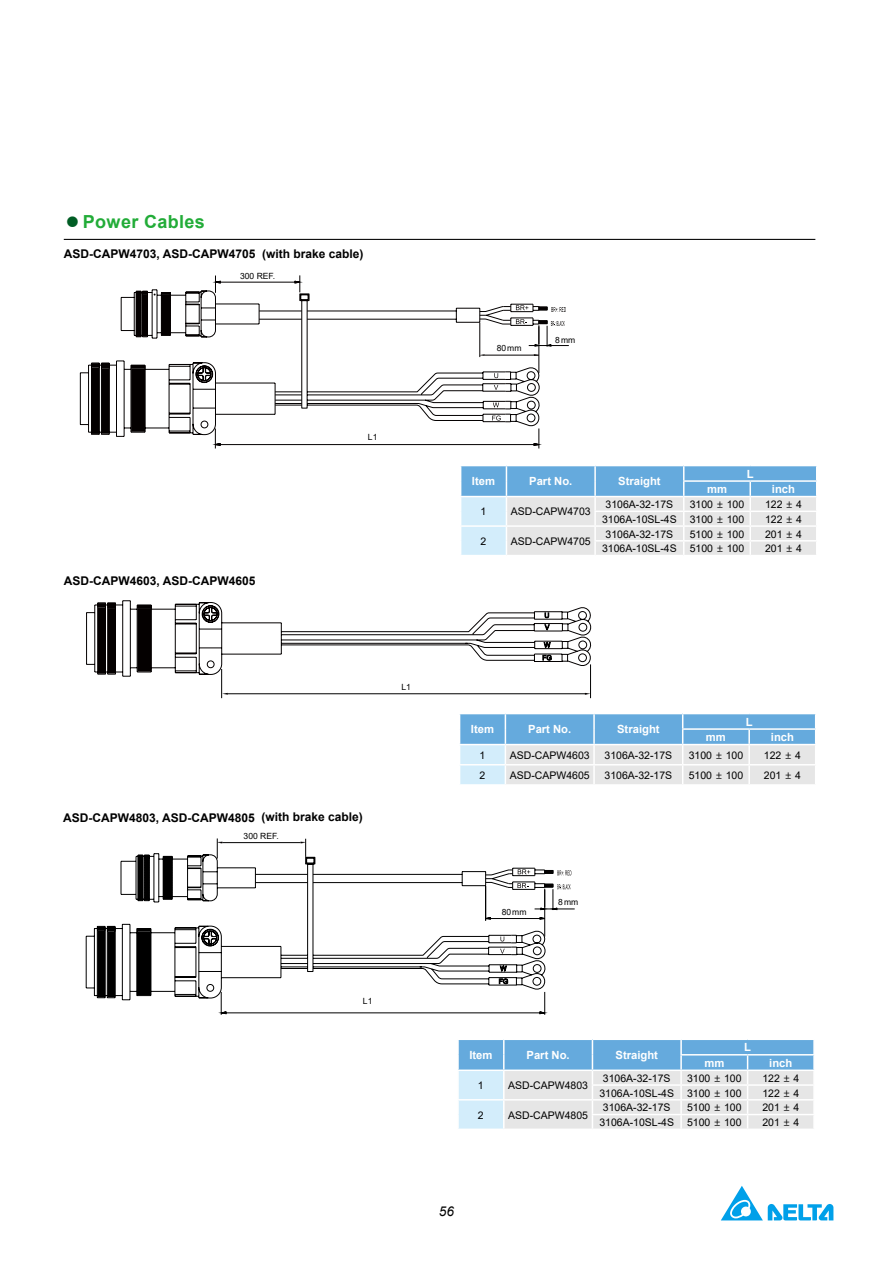
<style>
.page{position:relative;width:893px;height:1263px;background:#fff}
.page>*{position:absolute;margin:0;border:0;box-sizing:border-box;transform-origin:0 0}
.t1{font:700 18px "Arial";letter-spacing:.02em;color:#22ac38}
.t2{font:italic 13.5px "Arial";color:#000}
.t3{font:700 12px "Arial";color:#000}
.t4{font:700 11.25px "Arial";color:#fff}
.t5{font:10.5px "Arial";color:#000}
.t6{font:8.55px "Arial";color:#000}
.s1{font-family:"Microsoft Jheng Hei";font-size:13.5px;color:#005d24}
.s2{font-family:"Microsoft Jheng Hei"}
</style>
<div class="page">
<svg style="left:721px;top:1186px;width:112px;height:34px"></svg>
<hr style="left:64px;top:239px;width:751px;height:1px;background:#000">
<svg style="left:80px;top:360px;width:73px;height:77px"></svg>
<svg style="left:153px;top:275px;width:389px;height:174px"></svg>
<svg style="left:214px;top:443px;width:7px;height:3px"></svg>
<svg style="left:533px;top:443px;width:7px;height:3px"></svg>
<svg style="left:492px;top:416px;width:9px;height:5px"></svg>
<svg style="left:195px;top:365px;width:18px;height:64px"></svg>
<svg style="left:120px;top:280px;width:449px;height:67px"></svg>
<hr style="left:479px;top:323px;width:1px;height:34px;background:#040000">
<hr style="left:485px;top:355px;width:54px;height:1px;background:#040000">
<svg style="left:460px;top:465px;width:357px;height:90px;background:#bed6e7"></svg>
<svg style="left:86px;top:600px;width:506px;height:98px"></svg>
<svg style="left:459px;top:713px;width:357px;height:71px;background:#b3d0e5"></svg>
<svg style="left:85px;top:923px;width:131px;height:77px"></svg>
<svg style="left:216px;top:838px;width:332px;height:176px"></svg>
<svg style="left:220px;top:1011px;width:7px;height:4px"></svg>
<svg style="left:539px;top:1011px;width:7px;height:4px"></svg>
<svg style="left:498px;top:965px;width:11px;height:20px"></svg>
<svg style="left:201px;top:928px;width:18px;height:64px"></svg>
<svg style="left:120px;top:853px;width:455px;height:68px"></svg>
<svg style="left:458px;top:1039px;width:356px;height:89px;background:#bdd5e6"></svg>
<h1 class="t1" style="left:66px;top:210px;width:141px"><span class="s1">●</span> Power Cables</h1>
<p class="t3" style="left:64px;top:245px;width:301px">ASD-CAPW4703, ASD-CAPW4705 (with brake cable)</p>
<p class="t6" style="left:240px;top:270px;width:37px">300 REF.</p>
<p class="t3" style="left:64px;top:572px;width:193px">ASD-CAPW4603, ASD-CAPW4605</p>
<p class="t6" style="left:368px;top:431px;width:11px">L1</p>
<p class="t6" style="left:497px;top:342px;width:26px">80 mm</p>
<p class="t6" style="left:555px;top:334px;width:22px">8 mm</p>
<p class="t4" style="left:472px;top:474px;width:25px">Item</p>
<p class="t4" style="left:529px;top:474px;width:45px">Part No.</p>
<p class="t4" style="left:618px;top:474px;width:44px">Straight</p>
<p class="t4" style="left:747px;top:466px;width:8px">L</p>
<p class="t4" style="left:707px;top:481px;width:22px">mm</p>
<p class="t4" style="left:772px;top:481px;width:25px">inch</p>
<p class="t5" style="left:481px;top:504px;width:7px">1</p>
<p class="t5" style="left:511px;top:504px;width:81px">ASD-CAPW4703</p>
<p class="t5" style="left:481px;top:534px;width:7px">2</p>
<p class="t5" style="left:511px;top:534px;width:81px">ASD-CAPW4705</p>
<p class="t5" style="left:606px;top:497px;width:69px">3106A-32-17S</p>
<p class="t5" style="left:690px;top:497px;width:56px">3100 <span class="s2">±</span> 100</p>
<p class="t5" style="left:765px;top:497px;width:38px">122 <span class="s2">±</span> 4</p>
<p class="t5" style="left:602px;top:512px;width:144px">3106A-10SL-4S 3100 <span class="s2">±</span> 100</p>
<p class="t5" style="left:765px;top:512px;width:38px">122 <span class="s2">±</span> 4</p>
<p class="t5" style="left:606px;top:527px;width:69px">3106A-32-17S</p>
<p class="t5" style="left:690px;top:527px;width:56px">5100 <span class="s2">±</span> 100</p>
<p class="t5" style="left:765px;top:527px;width:38px">201 <span class="s2">±</span> 4</p>
<p class="t5" style="left:602px;top:541px;width:144px">3106A-10SL-4S 5100 <span class="s2">±</span> 100</p>
<p class="t5" style="left:765px;top:541px;width:38px">201 <span class="s2">±</span> 4</p>
<p class="t6" style="left:401px;top:681px;width:11px">L1</p>
<p class="t3" style="left:63px;top:809px;width:301px">ASD-CAPW4803, ASD-CAPW4805 (with brake cable)</p>
<p class="t6" style="left:244px;top:830px;width:37px">300 REF.</p>
<p class="t4" style="left:471px;top:721px;width:25px">Item</p>
<p class="t4" style="left:528px;top:721px;width:45px">Part No.</p>
<p class="t4" style="left:617px;top:721px;width:44px">Straight</p>
<p class="t4" style="left:746px;top:714px;width:8px">L</p>
<p class="t4" style="left:706px;top:729px;width:22px">mm</p>
<p class="t4" style="left:771px;top:729px;width:25px">inch</p>
<p class="t5" style="left:480px;top:748px;width:7px">1</p>
<p class="t5" style="left:510px;top:748px;width:81px">ASD-CAPW4603</p>
<p class="t5" style="left:604px;top:748px;width:69px">3106A-32-17S</p>
<p class="t5" style="left:689px;top:748px;width:56px">3100 <span class="s2">±</span> 100</p>
<p class="t5" style="left:764px;top:748px;width:38px">122 <span class="s2">±</span> 4</p>
<p class="t5" style="left:480px;top:768px;width:7px">2</p>
<p class="t5" style="left:510px;top:768px;width:81px">ASD-CAPW4605</p>
<p class="t5" style="left:604px;top:768px;width:69px">3106A-32-17S</p>
<p class="t5" style="left:689px;top:768px;width:56px">5100 <span class="s2">±</span> 100</p>
<p class="t5" style="left:764px;top:768px;width:38px">201 <span class="s2">±</span> 4</p>
<p class="t6" style="left:502px;top:906px;width:26px">80 mm</p>
<p class="t6" style="left:558px;top:896px;width:22px">8 mm</p>
<p class="t6" style="left:363px;top:995px;width:11px">L1</p>
<p class="t4" style="left:469px;top:1047px;width:25px">Item</p>
<p class="t4" style="left:527px;top:1047px;width:45px">Part No.</p>
<p class="t4" style="left:615px;top:1047px;width:44px">Straight</p>
<p class="t4" style="left:744px;top:1039px;width:8px">L</p>
<p class="t4" style="left:704px;top:1055px;width:22px">mm</p>
<p class="t4" style="left:769px;top:1055px;width:25px">inch</p>
<p class="t5" style="left:478px;top:1078px;width:7px">1</p>
<p class="t5" style="left:508px;top:1078px;width:81px">ASD-CAPW4803</p>
<p class="t5" style="left:478px;top:1108px;width:7px">2</p>
<p class="t5" style="left:508px;top:1108px;width:81px">ASD-CAPW4805</p>
<p class="t5" style="left:603px;top:1071px;width:69px">3106A-32-17S</p>
<p class="t5" style="left:687px;top:1071px;width:56px">3100 <span class="s2">±</span> 100</p>
<p class="t5" style="left:762px;top:1071px;width:38px">122 <span class="s2">±</span> 4</p>
<p class="t5" style="left:599px;top:1085px;width:144px">3106A-10SL-4S 3100 <span class="s2">±</span> 100</p>
<p class="t5" style="left:762px;top:1085px;width:38px">122 <span class="s2">±</span> 4</p>
<p class="t5" style="left:603px;top:1100px;width:69px">3106A-32-17S</p>
<p class="t5" style="left:687px;top:1100px;width:56px">5100 <span class="s2">±</span> 100</p>
<p class="t5" style="left:762px;top:1100px;width:38px">201 <span class="s2">±</span> 4</p>
<p class="t5" style="left:599px;top:1115px;width:144px">3106A-10SL-4S 5100 <span class="s2">±</span> 100</p>
<p class="t5" style="left:762px;top:1115px;width:38px">201 <span class="s2">±</span> 4</p>
<p class="t2" style="left:439px;top:1203px;width:17px">56</p>
</div>
